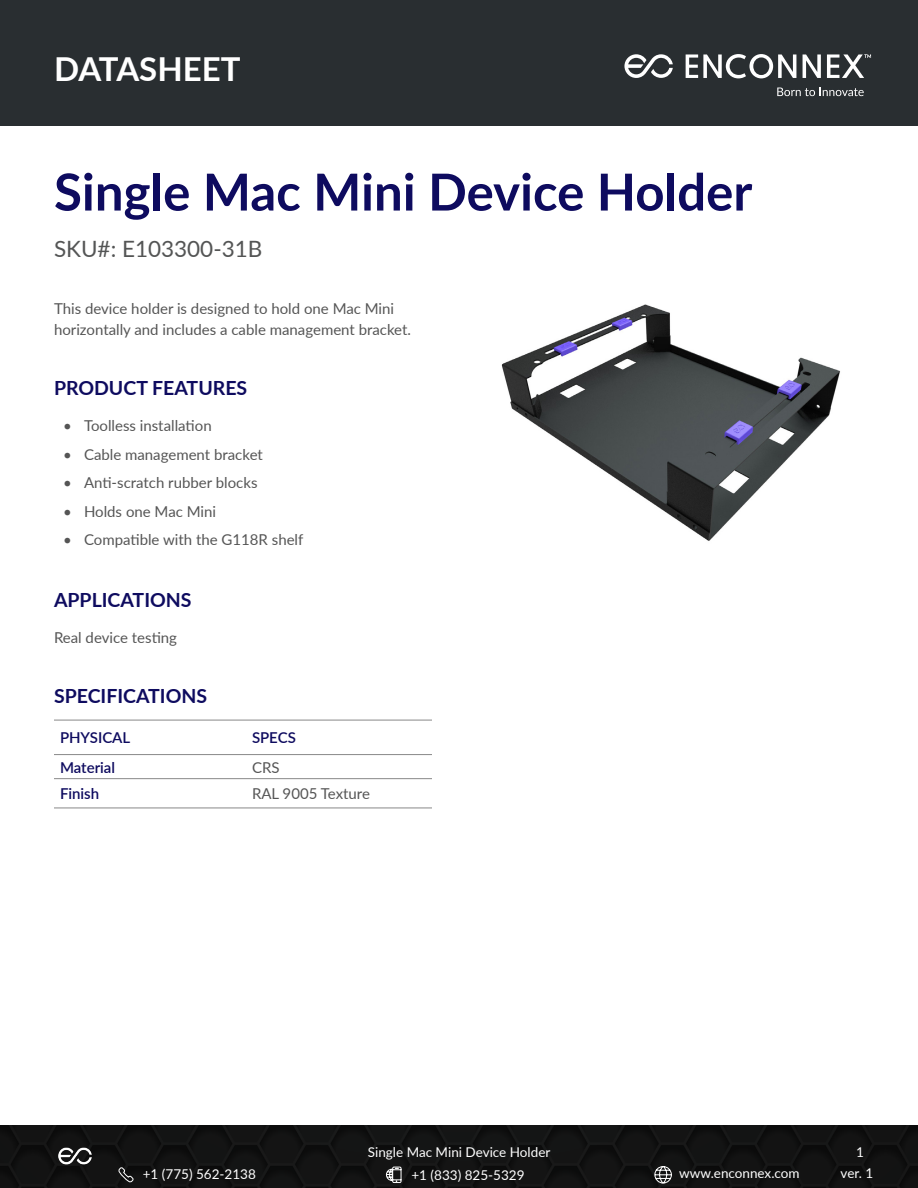
<style>
.page{position:relative;width:918px;height:1188px;background:#fff}
.page>*{position:absolute;margin:0;border:0;box-sizing:border-box;transform-origin:0 0}
.t1{font:700 51px "Lato";color:#0e0b5f}
.t2{font:700 33px "Lato";color:#fff}
.t3{font:22.5px "Lato";color:#545555}
.Paragraph{font:700 19.5px "Lato";color:#0e0b5f}
.Paragraph-2{font:15px/21px "Lato";color:#555}
.Paragraph-3{font:600 15px "Lato";color:#0e0b5f}
.t4{font:13.5px "Lato";color:#fff}
</style>
<div class="page">
<div style="left:0;top:0;width:918px;height:126px;background:#292e31"></div>
<svg style="left:624px;top:54px;width:49px;height:24px"></svg>
<svg style="left:686px;top:54px;width:110px;height:24px"></svg>
<svg style="left:803px;top:54px;width:18px;height:24px"></svg>
<svg style="left:777px;top:88px;width:87px;height:8px"></svg>
<svg style="left:827px;top:54px;width:44px;height:24px"></svg>
<div style="left:0;top:1125px;width:918px;height:63px;background:#131313"></div>
<img style="left:53px;top:1142px;width:44px;height:23px">
<svg style="left:118px;top:1166px;width:16px;height:17px"></svg>
<svg style="left:386px;top:1166px;width:16px;height:17px"></svg>
<svg style="left:654px;top:1165px;width:18px;height:19px"></svg>
<img style="left:501px;top:304px;width:339px;height:237px">
<hr style="left:54px;top:720px;width:192px;height:1px;background:#888">
<hr style="left:246px;top:720px;width:186px;height:1px;background:#888">
<hr style="left:54px;top:754px;width:192px;height:1px;background:#888">
<hr style="left:246px;top:754px;width:186px;height:1px;background:#888">
<hr style="left:54px;top:778px;width:192px;height:1px;background:#888">
<hr style="left:246px;top:778px;width:186px;height:1px;background:#888">
<hr style="left:54px;top:808px;width:192px;height:1px;background:#888">
<hr style="left:246px;top:808px;width:186px;height:1px;background:#888">
<h2 class="t2" style="left:54px;top:44px;width:188px">DATASHEET</h2>
<h1 class="t1" style="left:54px;top:154px;width:700px">Single Mac Mini Device Holder</h1>
<h3 class="t3" style="left:54px;top:233px;width:210px">SKU#: E103300-31B</h3>
<p class="Paragraph-2" style="left:54px;top:297px;width:359px">This device holder is designed to hold one Mac Mini horizontally and includes a cable management bracket.</p>
<p class="Paragraph" style="left:54px;top:374px;width:195px">PRODUCT FEATURES</p>
<p class="Paragraph-2" style="left:63px;top:415px;width:150px">• Toolless installation</p>
<p class="Paragraph-2" style="left:63px;top:443px;width:201px">• Cable management bracket</p>
<p class="Paragraph-2" style="left:63px;top:472px;width:196px">• Anti-scratch rubber blocks</p>
<p class="Paragraph-2" style="left:63px;top:500px;width:155px">• Holds one Mac Mini</p>
<p class="Paragraph-2" style="left:63px;top:529px;width:242px">• Compatible with the G118R shelf</p>
<p class="Paragraph" style="left:54px;top:585px;width:139px">APPLICATIONS</p>
<p class="Paragraph-2" style="left:54px;top:626px;width:125px">Real device testing</p>
<h1 class="Paragraph" style="left:54px;top:682px;width:155px">SPECIFICATIONS</h1>
<p class="Paragraph-3" style="left:60px;top:727px;width:72px">PHYSICAL</p>
<p class="Paragraph-3" style="left:252px;top:727px;width:45px">SPECS</p>
<p class="Paragraph-3" style="left:60px;top:756px;width:57px">Material</p>
<p class="Paragraph-2" style="left:252px;top:756px;width:29px">CRS</p>
<p class="Paragraph-3" style="left:60px;top:783px;width:41px">Finish</p>
<p class="Paragraph-2" style="left:252px;top:783px;width:119px">RAL 9005 Texture</p>
<p class="t4" style="left:368px;top:1143px;width:184px">Single Mac Mini Device Holder</p>
<p class="t4" style="left:856px;top:1143px;width:9px">1</p>
<p class="t4" style="left:143px;top:1165px;width:115px">+1 (775) 562-2138</p>
<p class="t4" style="left:411px;top:1165px;width:115px">+1 (833) 825-5329</p>
<p class="t4" style="left:679px;top:1163px;width:122px">www.enconnex.com</p>
<p class="t4" style="left:841px;top:1163px;width:34px">ver. 1</p>
</div>
